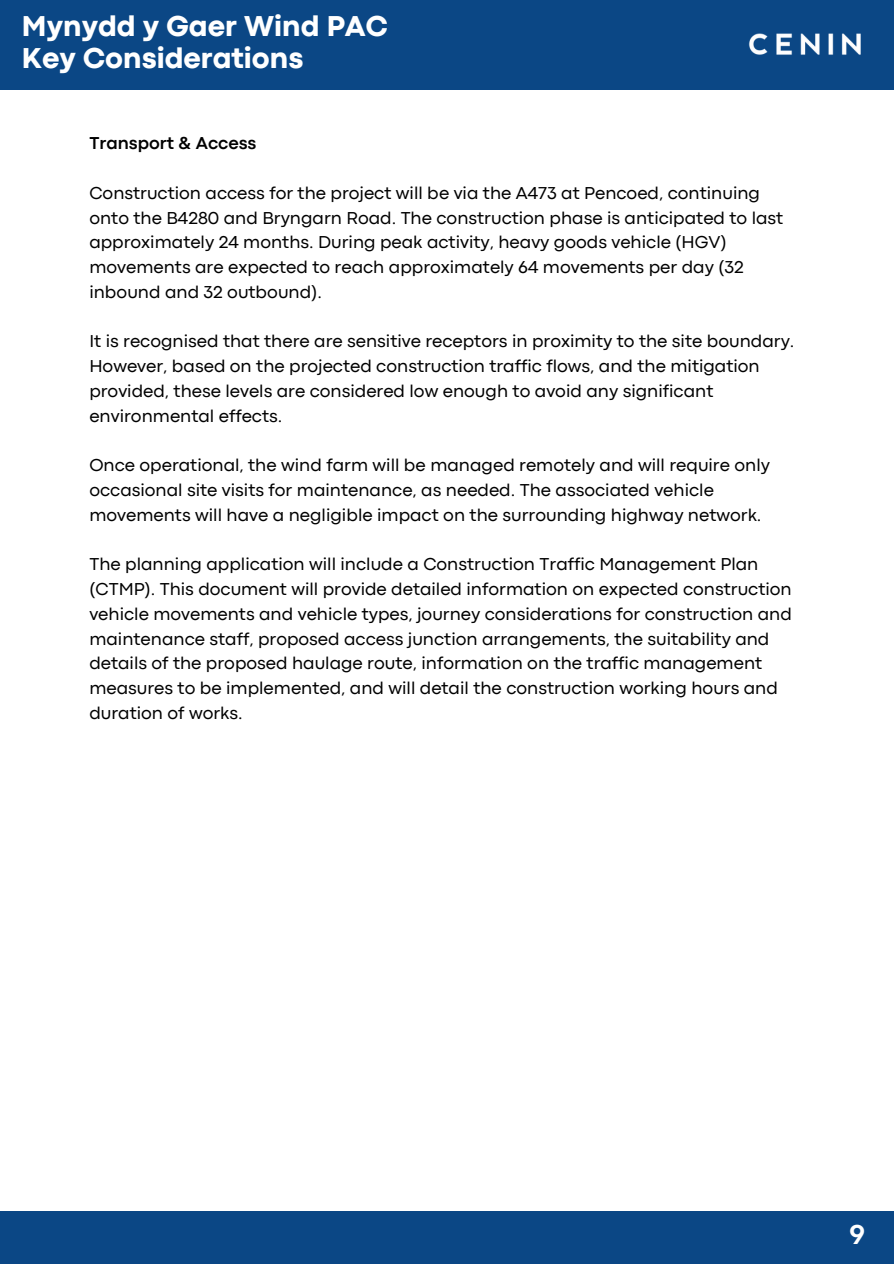
<style>
.page{position:relative;width:894px;height:1264px;background:#fff}
.page>*{position:absolute;margin:0;border:0;box-sizing:border-box;transform-origin:0 0}
.t1{font:800 30px/32.7px "Codec Pro";color:#fff}
.t2{font:700 28.5px "Codec Pro";color:#fff}
.t3{font:18px/24.8px "Codec Pro";color:#000}
.t4{font:700 18px "Codec Pro";color:#000}
</style>
<div class="page">
<div style="left:0;top:0;width:893px;height:89px;background:#0b4785"></div>
<img style="left:749px;top:33px;width:112px;height:22px">
<div style="left:0;top:1211px;width:893px;height:52px;background:#0b4785"></div>
<h1 class="t1" style="left:22px;top:12px;width:367px">Mynydd y Gaer Wind PAC<br>Key Considerations</h1>
<p class="t4" style="left:89px;top:137px;width:168px">Transport &amp; Access</p>
<h2 class="t3" style="left:89px;top:182px;width:695px">Construction access for the project will be via the A473 at Pencoed, continuing onto the B4280 and Bryngarn Road. The construction phase is anticipated to last approximately 24 months. During peak activity, heavy goods vehicle (HGV) movements are expected to reach approximately 64 movements per day (32 inbound and 32 outbound).</h2>
<p class="t3" style="left:89px;top:330px;width:706px">It is recognised that there are sensitive receptors in proximity to the site boundary.<br>However, based on the projected construction traffic flows, and the mitigation provided, these levels are considered low enough to avoid any significant environmental effects.</p>
<p class="t3" style="left:89px;top:454px;width:682px">Once operational, the wind farm will be managed remotely and will require only occasional site visits for maintenance, as needed. The associated vehicle movements will have a negligible impact on the surrounding highway network.</p>
<p class="t3" style="left:89px;top:553px;width:704px">The planning application will include a Construction Traffic Management Plan (CTMP). This document will provide detailed information on expected construction vehicle movements and vehicle types, journey considerations for construction and maintenance staff, proposed access junction arrangements, the suitability and details of the proposed haulage route, information on the traffic management measures to be implemented, and will detail the construction working hours and duration of works.</p>
<p class="t2" style="left:849px;top:1223px;width:17px">9</p>
</div>
